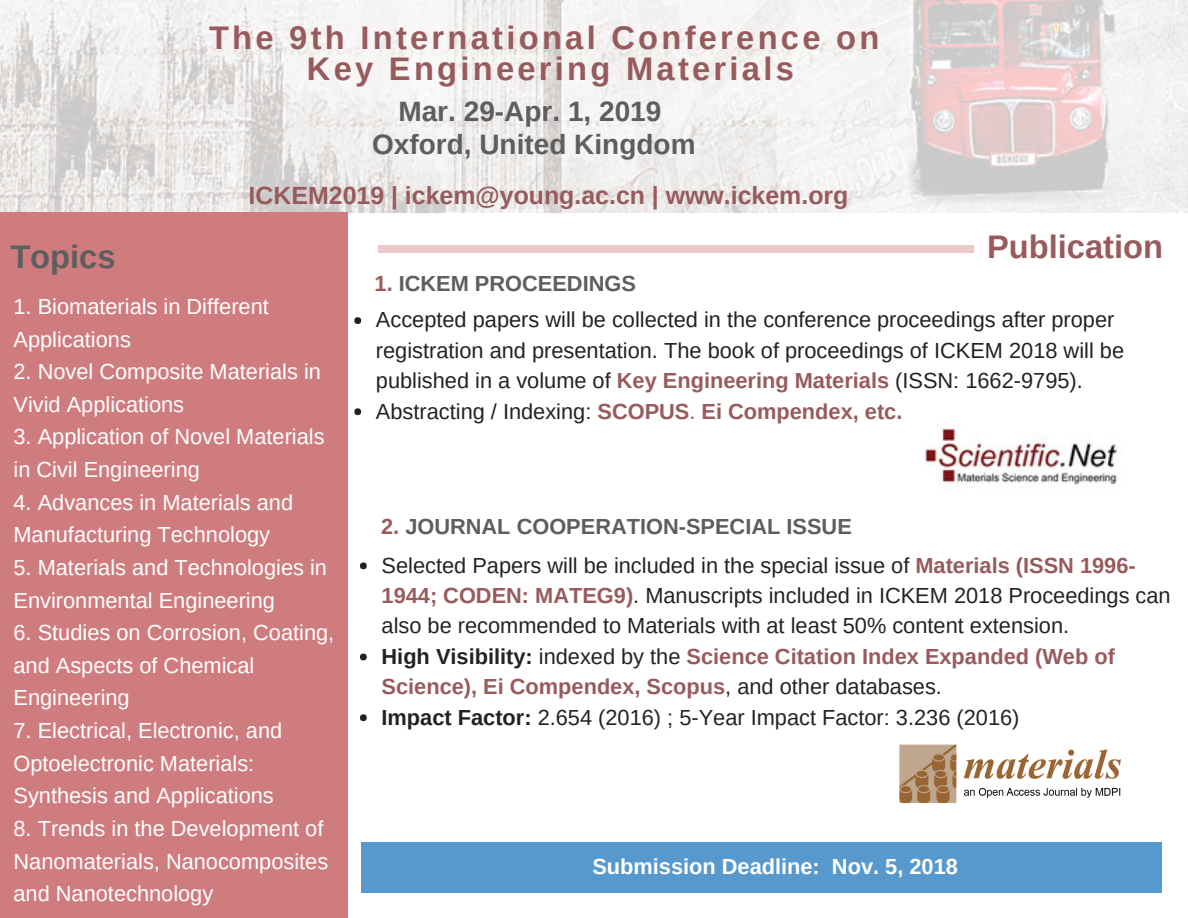
<style>
.page{position:relative;width:1188px;height:918px;background:#fff}
.page>*{position:absolute;margin:0;border:0;box-sizing:border-box;transform-origin:0 0}
.t1{font:700 32.7px/30.3px "Arimo";letter-spacing:.1em;color:#985b5d;text-align:center}
.t2{font:700 32.7px "Arimo";color:#985b5d}
.t3{font:700 32.7px "Arimo";color:#5e5e5e}
.t4{font:700 28.05px/32.7px "Arimo";color:#5e5e5e;text-align:center}
.t5{font:700 24.9px "Arimo";color:#985b5d}
.t6{font:21.75px/30.3px "Arimo";color:#222}
.t7{font:21.75px/32.7px "Arimo";color:#fff}
.t8{font:700 21.75px "Arimo";color:#5e5e5e}
.t9{font:700 21.75px "Arimo";color:#fff}
.s1{color:#985b5d}
.s2{font-weight:700;color:#985b5d}
.s3{font-weight:700}
</style>
<div class="page">
<img style="left:0;top:0;width:1188px;height:213px">
<div style="left:0;top:213px;width:348px;height:705px;background:#cf7c7f"></div>
<div style="left:354px;top:317px;width:7px;height:7px;background:#222;border-radius:50%"></div>
<div style="left:354px;top:408px;width:7px;height:7px;background:#222;border-radius:50%"></div>
<div style="left:360px;top:562px;width:7px;height:7px;background:#222;border-radius:50%"></div>
<div style="left:360px;top:654px;width:7px;height:6px;background:#222;border-radius:50%"></div>
<div style="left:360px;top:714px;width:7px;height:7px;background:#222;border-radius:50%"></div>
<img style="left:926px;top:427px;width:191px;height:61px">
<img style="left:899px;top:744px;width:222px;height:60px">
<div style="left:378px;top:245px;width:46px;height:8px;background:#ebc9ca"></div>
<div style="left:929px;top:245px;width:45px;height:8px;background:#ebc9ca"></div>
<div style="left:422px;top:245px;width:313px;height:8px;background:#ebc9ca"></div>
<div style="left:735px;top:245px;width:195px;height:8px;background:#ebc9ca"></div>
<div style="left:361px;top:843px;width:801px;height:50px;background:#5799cd"></div>
<h1 class="t1" style="left:209px;top:23px;width:672px">The 9th International Conference on<br>Key Engineering Materials</h1>
<p class="t4" style="left:372px;top:95px;width:325px">Mar. 29-Apr. 1, 2019<br>Oxford, United Kingdom</p>
<p class="t5" style="left:249px;top:181px;width:601px">ICKEM2019 | ickem@young.ac.cn | www.ickem.org</p>
<h1 class="t3" style="left:10px;top:238px;width:107px">Topics</h1>
<p class="t7" style="left:14px;top:290px;width:257px">1. Biomaterials in Different<br>Applications</p>
<p class="t7" style="left:14px;top:355px;width:309px">2. Novel Composite Materials in<br>Vivid Applications</p>
<p class="t7" style="left:14px;top:421px;width:313px">3. Application of Novel Materials in Civil Engineering</p>
<p class="t7" style="left:14px;top:486px;width:281px">4. Advances in Materials and<br>Manufacturing Technology</p>
<p class="t7" style="left:14px;top:551px;width:315px">5. Materials and Technologies in<br>Environmental Engineering</p>
<p class="t7" style="left:14px;top:616px;width:322px">6. Studies on Corrosion, Coating, and Aspects of Chemical<br>Engineering</p>
<p class="t7" style="left:14px;top:714px;width:270px">7. Electrical, Electronic, and<br>Optoelectronic Materials:<br>Synthesis and Applications</p>
<p class="t7" style="left:14px;top:812px;width:316px">8. Trends in the Development of<br>Nanomaterials, Nanocomposites and Nanotechnology</p>
<p class="t8" style="left:375px;top:272px;width:263px"><span class="s1">1.</span> ICKEM PROCEEDINGS</p>
<h1 class="t2" style="left:987px;top:228px;width:178px">Publication</h1>
<p class="t6" style="left:376px;top:305px;width:750px">Accepted papers will be collected in the conference proceedings after proper registration and presentation. The book of proceedings of ICKEM 2018 will be published in a volume of <span class="s2">Key Engineering Materials</span> (ISSN: 1662-9795).<br>Abstracting / Indexing: <span class="s2">SCOPUS</span><span class="s1">.</span> <span class="s2">Ei Compendex, etc.</span></p>
<p class="t8" style="left:381px;top:515px;width:472px"><span class="s1">2.</span> JOURNAL COOPERATION-SPECIAL ISSUE</p>
<p class="t6" style="left:382px;top:550px;width:791px">Selected Papers will be included in the special issue of <span class="s2">Materials (ISSN 1996- 1944; CODEN: MATEG9)</span>. Manuscripts included in ICKEM 2018 Proceedings can also be recommended to Materials with at least 50% content extension.<br><span class="s3">High Visibility:</span> indexed by the <span class="s2">Science Citation Index Expanded (Web of Science), Ei Compendex, Scopus</span>, and other databases.<br><span class="s3">Impact Factor:</span> 2.654 (2016) ; 5-Year Impact Factor: 3.236 (2016)</p>
<p class="t9" style="left:592px;top:854px;width:367px">Submission Deadline: Nov. 5, 2018</p>
</div>
